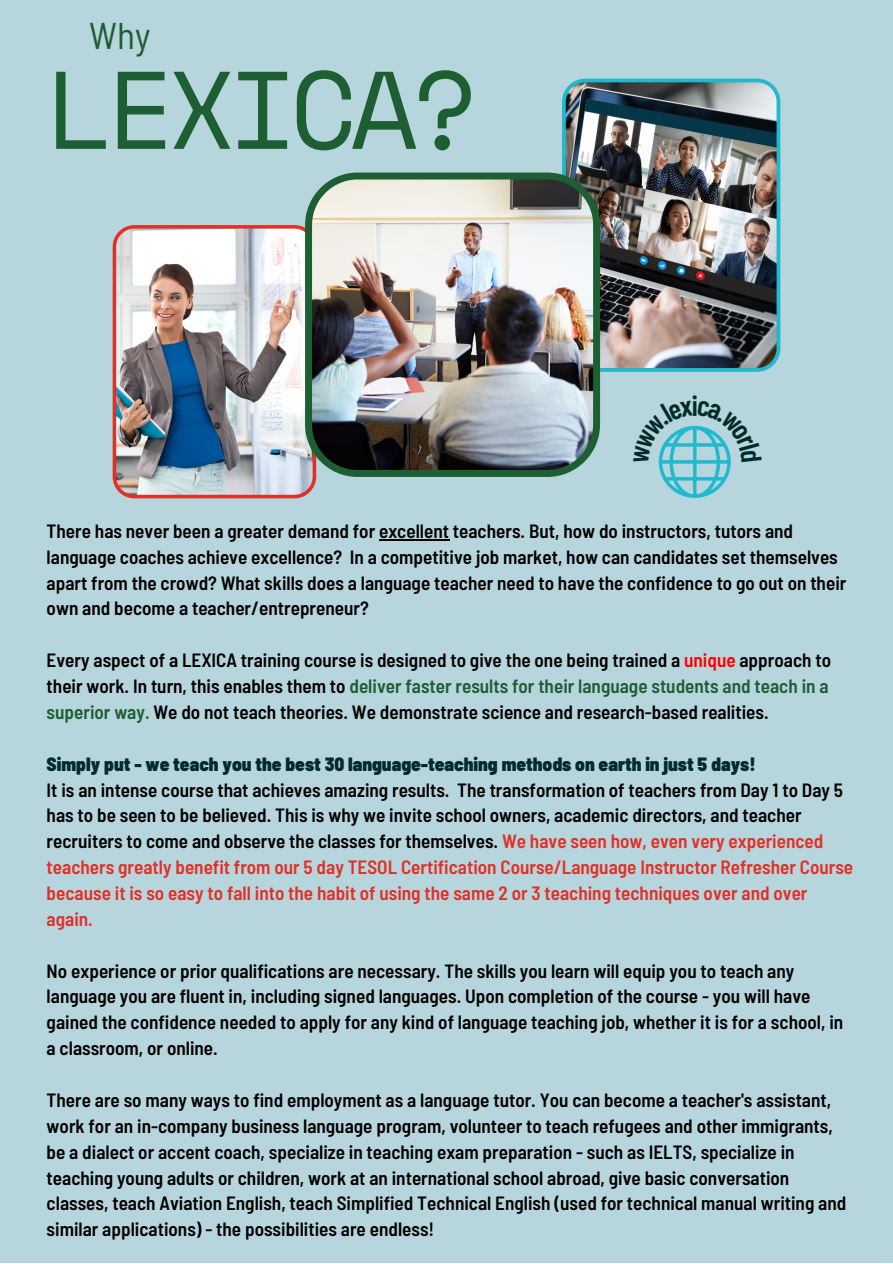
<style>
.page{position:relative;width:893px;height:1264px;background:#fff}
.page>*{position:absolute;margin:0;border:0;box-sizing:border-box;transform-origin:0 0}
.t1{font:110.1px "Space Mono";letter-spacing:-.06em;color:#1d5e33}
.t2{font:semi-condensed 37.2px "Barlow";color:#1d5e33}
.t3{font:600 28.8px "Barlow Condensed";color:#002d29}
.t4{font:600 semi-condensed 19.2px/25.8px "Barlow";color:#000}
.t5{font:900 semi-condensed 19.2px "Barlow";color:#002d29}
.s1{color:#f00}
.s2{color:#1d5e33}
.s3{color:#e13026}
</style>
<div class="page">
<div style="left:0;top:0;width:892px;height:1262px;background:#b7d5dd"></div>
<img style="left:562px;top:79px;width:218px;height:293px">
<img style="left:113px;top:225px;width:203px;height:273px">
<img style="left:305px;top:172px;width:295px;height:305px">
<hr style="left:379px;top:539px;width:70px;height:1px;background:#000">
<svg style="left:658px;top:425px;width:73px;height:73px"></svg>
<h2 class="t2" style="left:89px;top:12px;width:63px">Why</h2>
<h1 class="t1" style="left:47px;top:25px;width:433px">LEXICA?</h1>
<h3 class="t3" style="left:691px;top:387px;width:8px">i</h3>
<p class="t4" style="left:47px;top:517px;width:801px">There has never been a greater demand for excellent teachers. But, how do instructors, tutors and language coaches achieve excellence? In a competitive job market, how can candidates set themselves apart from the crowd? What skills does a language teacher need to have the confidence to go out on their own and become a teacher/entrepreneur?</p>
<p class="t4" style="left:47px;top:646px;width:785px">Every aspect of a LEXICA training course is designed to give the one being trained a <span class="s1">unique</span> approach to their work. In turn, this enables them to <span class="s2">deliver faster results for their language students and teach in a superior way.</span> We do not teach theories. We demonstrate science and research-based realities.</p>
<p class="t5" style="left:47px;top:751px;width:710px">Simply put - we teach you the best 30 language-teaching methods on earth in just 5 days!</p>
<p class="t4" style="left:47px;top:776px;width:808px">It is an intense course that achieves amazing results. The transformation of teachers from Day 1 to Day 5 has to be seen to be believed. This is why we invite school owners, academic directors, and teacher recruiters to come and observe the classes for themselves. <span class="s3">We have seen how, even very experienced teachers greatly benefit from our 5 day TESOL Certification Course/Language Instructor Refresher Course because it is so easy to fall into the habit of using the same 2 or 3 teaching techniques over and over again.</span></p>
<p class="t4" style="left:47px;top:957px;width:798px">No experience or prior qualifications are necessary. The skills you learn will equip you to teach any language you are fluent in, including signed languages. Upon completion of the course - you will have gained the confidence needed to apply for any kind of language teaching job, whether it is for a school, in a classroom, or online.</p>
<p class="t4" style="left:47px;top:1086px;width:801px">There are so many ways to find employment as a language tutor. You can become a teacher's assistant, work for an in-company business language program, volunteer to teach refugees and other immigrants, be a dialect or accent coach, specialize in teaching exam preparation - such as IELTS, specialize in teaching young adults or children, work at an international school abroad, give basic conversation classes, teach Aviation English, teach Simplified Technical English (used for technical manual writing and similar applications) - the possibilities are endless!</p>
</div>
